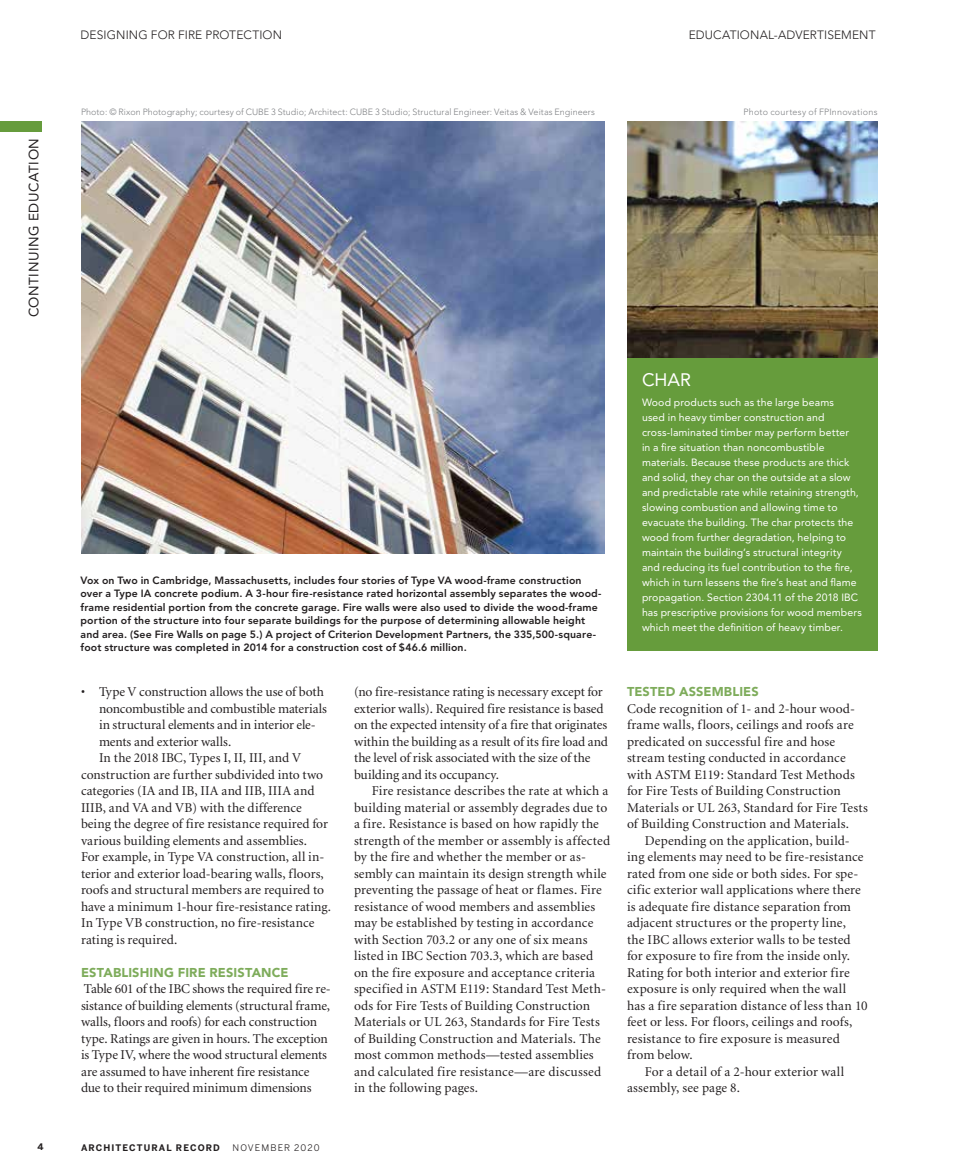
<style>
.page{position:relative;width:972px;height:1175px;background:#fff}
.page>*{position:absolute;margin:0;border:0;box-sizing:border-box;transform-origin:0 0}
.t1{font:18px "Avenir";color:#fff}
.t2{font:13.5px/16.5px "Minion";letter-spacing:.005em;color:#231f20}
.t3{font:13.5px "Avenir";letter-spacing:.04em;color:#231f20}
.t4{font:900 12.75px "Avenir";letter-spacing:.01em;color:#7eac5b}
.t5{font:300 12px "Avenir";letter-spacing:.01em;color:#231f20}
.t6{font:10.5px/15px "Avenir";letter-spacing:.01em;color:#fff}
.t7{font:800 10.5px/13.5px "Avenir";letter-spacing:.015em;color:#231f20}
.t8{font:300 9px "Avenir";letter-spacing:.01em;color:#808285}
.t9{font:700 9px "Benton Sans";letter-spacing:.12em;color:#231f20}
.t10{font:9px "Benton Sans";letter-spacing:.12em;color:#231f20}
</style>
<div class="page">
<div style="left:0;top:122px;width:42px;height:10px;background:#669c3c"></div>
<img style="left:81px;top:122px;width:523px;height:431px">
<div style="left:627px;top:358px;width:251px;height:292px;background:#669c3c"></div>
<img style="left:627px;top:122px;width:251px;height:236px">
<p class="t5" style="left:81px;top:28px;width:203px">DESIGNING FOR FIRE PROTECTION</p>
<p class="t5" style="left:689px;top:28px;width:188px">EDUCATIONAL-ADVERTISEMENT</p>
<p class="t3" style="left:26px;top:317px;width:181px;rotate:-90deg">CONTINUING EDUCATION</p>
<p class="t8" style="left:81px;top:106px;width:515px">Photo: © Rixon Photography; courtesy of CUBE 3 Studio; Architect: CUBE 3 Studio; Structural Engineer: Veitas &amp; Veitas Engineers</p>
<p class="t8" style="left:744px;top:107px;width:136px">Photo courtesy of FPInnovations</p>
<p class="t7" style="left:81px;top:573px;width:522px">Vox on Two in Cambridge, Massachusetts, includes four stories of Type VA wood-frame construction over a Type IA concrete podium. A 3-hour fire-resistance rated horizontal assembly separates the wood&shy;frame residential portion from the concrete garage. Fire walls were also used to divide the wood-frame portion of the structure into four separate buildings for the purpose of determining allowable height and area. (See Fire Walls on page 5.) A project of Criterion Development Partners, the 335,500-square&shy;foot structure was completed in 2014 for a construction cost of $46.6 million.</p>
<p class="t2" style="left:81px;top:684px;width:244px">• Type V construction allows the use of both</p>
<p class="t2" style="left:99px;top:700px;width:230px">noncombustible and combustible materials</p>
<p class="t2" style="left:99px;top:717px;width:218px">in structural elements and in interior ele-</p>
<p class="t2" style="left:99px;top:733px;width:134px">ments and exterior walls.</p>
<p class="t2" style="left:99px;top:750px;width:204px">In the 2018 IBC, Types I, II, III, and V</p>
<p class="t2" style="left:81px;top:766px;width:244px">construction are further subdivided into two</p>
<p class="t2" style="left:81px;top:783px;width:235px">categories (IA and IB, IIA and IIB, IIIA and</p>
<p class="t2" style="left:81px;top:799px;width:222px">IIIB, and VA and VB) with the difference</p>
<p class="t2" style="left:81px;top:816px;width:248px">being the degree of fire resistance required for</p>
<p class="t2" style="left:81px;top:832px;width:228px">various building elements and assemblies.</p>
<p class="t2" style="left:81px;top:849px;width:245px">For example, in Type VA construction, all in-</p>
<p class="t2" style="left:81px;top:865px;width:244px">terior and exterior load-bearing walls, floors,</p>
<p class="t2" style="left:81px;top:882px;width:245px">roofs and structural members are required to</p>
<p class="t2" style="left:81px;top:898px;width:251px">have a minimum 1-hour fire-resistance rating.</p>
<p class="t2" style="left:81px;top:915px;width:235px">In Type VB construction, no fire-resistance</p>
<p class="t2" style="left:81px;top:931px;width:98px">rating is required.</p>
<p class="t4" style="left:81px;top:964px;width:209px">ESTABLISHING FIRE RESISTANCE</p>
<p class="t2" style="left:81px;top:981px;width:251px">Table 601 of the IBC shows the required fire re&shy;sistance of building elements (structural frame, walls, floors and roofs) for each construction type. Ratings are given in hours. The exception is Type IV, where the wood structural elements are assumed to have inherent fire resistance due to their required minimum dimensions</p>
<p class="t2" style="left:354px;top:684px;width:256px">(no fire-resistance rating is necessary except for exterior walls). Required fire resistance is based on the expected intensity of a fire that originates within the building as a result of its fire load and the level of risk associated with the size of the building and its occupancy.</p>
<p class="t2" style="left:354px;top:783px;width:258px;text-indent:18px">Fire resistance describes the rate at which a building material or assembly degrades due to a fire. Resistance is based on how rapidly the strength of the member or assembly is affected by the fire and whether the member or as&shy;sembly can maintain its design strength while preventing the passage of heat or flames. Fire resistance of wood members and assemblies may be established by testing in accordance with Section 703.2 or any one of six means listed in IBC Section 703.3, which are based on the fire exposure and acceptance criteria specified in ASTM E119: Standard Test Meth&shy;ods for Fire Tests of Building Construction Materials or UL 263, Standards for Fire Tests of Building Construction and Materials. The most common methods—tested assemblies and calculated fire resistance—are discussed in the following pages.</p>
<h1 class="t1" style="left:642px;top:370px;width:51px">CHAR</h1>
<p class="t6" style="left:642px;top:395px;width:221px">Wood products such as the large beams<br>used in heavy timber construction and cross-laminated timber may perform better<br>in a fire situation than noncombustible materials. Because these products are thick and solid, they char on the outside at a slow and predictable rate while retaining strength, slowing combustion and allowing time to evacuate the building. The char protects the wood from further degradation, helping to maintain the building’s structural integrity and reducing its fuel contribution to the fire, which in turn lessens the fire’s heat and flame propagation. Section 2304.11 of the 2018 IBC has prescriptive provisions for wood members which meet the definition of heavy timber.</p>
<p class="t4" style="left:627px;top:684px;width:133px">TESTED ASSEMBLIES</p>
<p class="t2" style="left:627px;top:700px;width:242px">Code recognition of 1- and 2-hour wood&shy;frame walls, floors, ceilings and roofs are predicated on successful fire and hose stream testing conducted in accordance with ASTM E119: Standard Test Methods for Fire Tests of Building Construction Materials or UL 263, Standard for Fire Tests of Building Construction and Materials.</p>
<p class="t2" style="left:645px;top:832px;width:206px">Depending on the application, build-</p>
<p class="t2" style="left:627px;top:849px;width:238px">ing elements may need to be fire-resistance</p>
<p class="t2" style="left:627px;top:865px;width:233px">rated from one side or both sides. For spe-</p>
<p class="t2" style="left:627px;top:882px;width:235px">cific exterior wall applications where there</p>
<p class="t2" style="left:627px;top:898px;width:226px">is adequate fire distance separation from</p>
<p class="t2" style="left:627px;top:915px;width:221px">adjacent structures or the property line,</p>
<p class="t2" style="left:627px;top:931px;width:225px">the IBC allows exterior walls to be tested</p>
<p class="t2" style="left:627px;top:948px;width:225px">for exposure to fire from the inside only.</p>
<p class="t2" style="left:627px;top:964px;width:224px">Rating for both interior and exterior fire</p>
<p class="t2" style="left:627px;top:981px;width:221px">exposure is only required when the wall</p>
<p class="t2" style="left:627px;top:997px;width:242px">has a fire separation distance of less than 10</p>
<p class="t2" style="left:627px;top:1014px;width:227px">feet or less. For floors, ceilings and roofs,</p>
<p class="t2" style="left:627px;top:1030px;width:214px">resistance to fire exposure is measured</p>
<p class="t2" style="left:627px;top:1047px;width:67px">from below.</p>
<p class="t2" style="left:645px;top:1063px;width:201px">For a detail of a 2-hour exterior wall</p>
<p class="t2" style="left:627px;top:1080px;width:115px">assembly, see page 8.</p>
<p class="t9" style="left:37px;top:1141px;width:8px">4</p>
<p class="t9" style="left:81px;top:1141px;width:140px">ARCHITECTURAL RECORD</p>
<p class="t10" style="left:233px;top:1141px;width:89px">NOVEMBER 2020</p>
</div>
